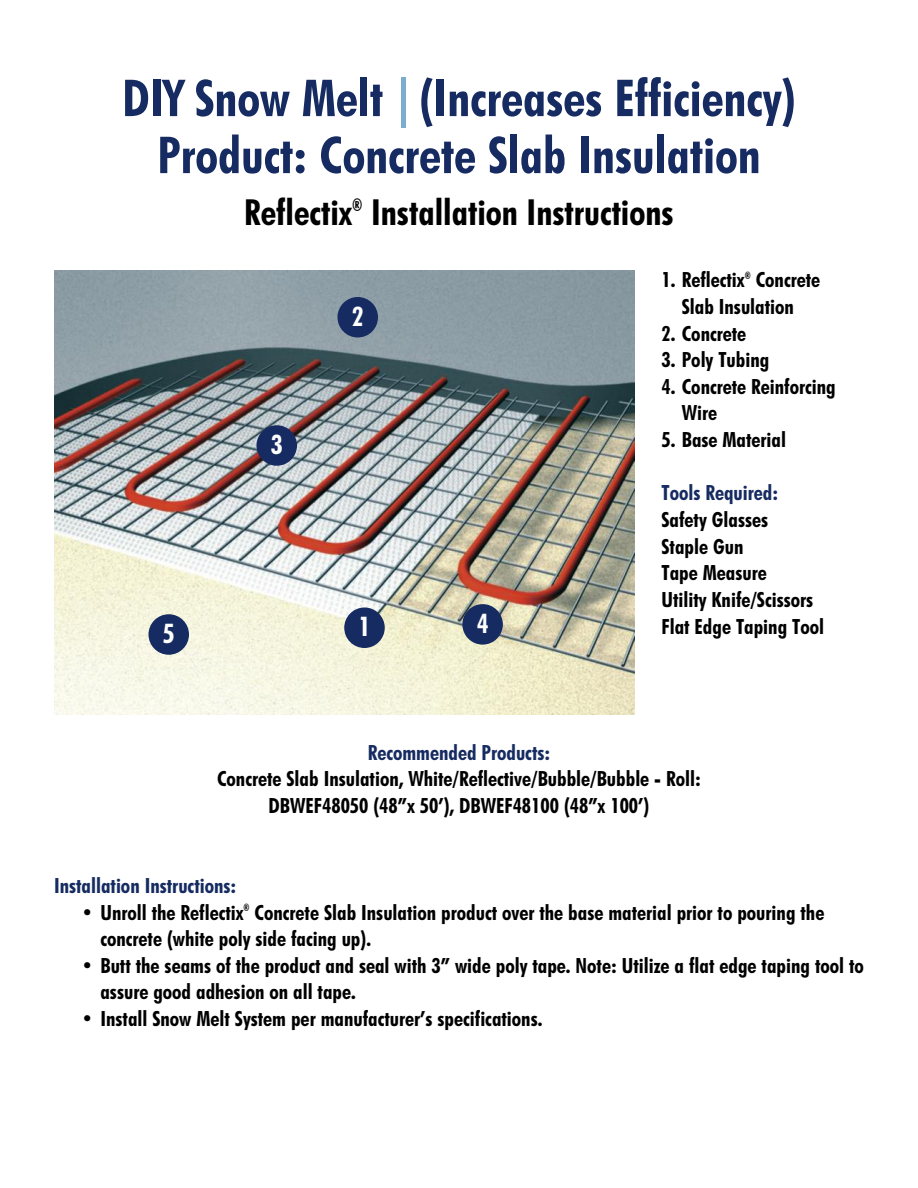
<style>
.page{position:relative;width:918px;height:1188px;background:#fff}
.page>*{position:absolute;margin:0;border:0;box-sizing:border-box;transform-origin:0 0}
.t1{font:700 51px/57px "Futuri Condensed SW";color:#162b61;text-align:center}
.t2{font:700 36px "Futuri Condensed SW";color:#000}
.t3{font:700 27px "Futuri Condensed SW";color:#fff}
.t4{font:700 21px/26.7px "Futuri Condensed SW";color:#000}
.t5{font:700 21px "Futuri Condensed SW";color:#162b61}
.s1{color:#7cadcd}
</style>
<div class="page">
<img style="left:54px;top:270px;width:580px;height:444px">
<div style="left:344px;top:608px;width:41px;height:40px;background:#162b61;border-radius:50%"></div>
<div style="left:462px;top:604px;width:41px;height:41px;background:#162b61;border-radius:50%"></div>
<div style="left:338px;top:297px;width:40px;height:41px;background:#162b61;border-radius:50%"></div>
<div style="left:256px;top:425px;width:41px;height:41px;background:#162b61;border-radius:50%"></div>
<div style="left:148px;top:614px;width:41px;height:41px;background:#162b61;border-radius:50%"></div>
<h1 class="t1" style="left:122px;top:70px;width:675px">DIY Snow Melt <span class="s1">|</span>(Increases Efficiency)<br>Product: Concrete Slab Insulation</h1>
<h2 class="t2" style="left:244px;top:192px;width:431px">Reflectix<sup>®</sup> Installation Instructions</h2>
<p class="t3" style="left:163px;top:618px;width:13px">5</p>
<p class="t3" style="left:271px;top:429px;width:13px">3</p>
<p class="t3" style="left:352px;top:301px;width:13px">2</p>
<p class="t3" style="left:359px;top:611px;width:13px">1</p>
<p class="t3" style="left:477px;top:608px;width:13px">4</p>
<p class="t4" style="left:662px;top:267px;width:160px;text-align:center">1. Reflectix<sup>®</sup> Concrete<br>Slab Insulation</p>
<p class="t4" style="left:662px;top:320px;width:86px">2. Concrete</p>
<p class="t4" style="left:661px;top:347px;width:109px">3. Poly Tubing</p>
<p class="t4" style="left:682px;top:373px;width:156px;text-indent:-20px">4. Concrete Reinforcing<br>Wire</p>
<p class="t4" style="left:661px;top:426px;width:126px">5. Base Material</p>
<p class="t5" style="left:662px;top:481px;width:118px">Tools Required:</p>
<p class="t4" style="left:661px;top:506px;width:164px">Safety Glasses<br>Staple Gun<br>Tape Measure<br>Utility Knife/Scissors<br>Flat Edge Taping Tool</p>
<p class="t5" style="left:368px;top:740px;width:184px">Recommended Products:</p>
<p class="t4" style="left:217px;top:766px;width:485px;text-align:center">Concrete Slab Insulation, White/Reflective/Bubble/Bubble - Roll:<br>DBWEF48050 (48”x 50’), DBWEF48100 (48”x 100’)</p>
<p class="t5" style="left:54px;top:873px;width:184px">Installation Instructions:</p>
<p class="t4" style="left:100px;top:899px;width:725px;text-indent:-19px">• Unroll the Reflectix<sup>®</sup> Concrete Slab Insulation product over the base material prior to pouring the concrete (white poly side facing up).</p>
<p class="t4" style="left:100px;top:952px;width:765px;text-indent:-19px">• Butt the seams of the product and seal with 3” wide poly tape. Note: Utilize a flat edge taping tool to assure good adhesion on all tape.</p>
<p class="t4" style="left:81px;top:1006px;width:463px">• Install Snow Melt System per manufacturer’s specifications.</p>
</div>
